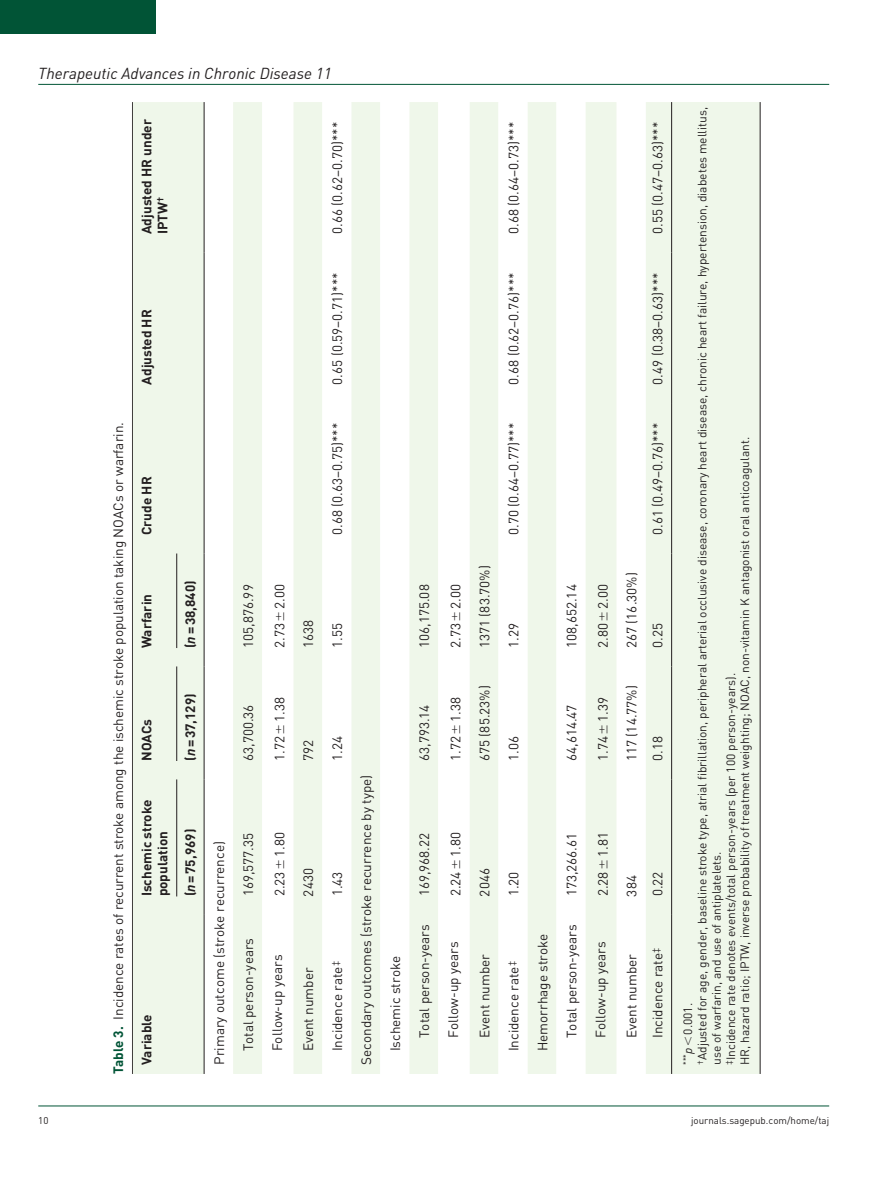
<style>
.page{position:relative;width:893px;height:1191px;background:#fff}
.page>*{position:absolute;margin:0;border:0;box-sizing:border-box;transform-origin:0 0}
.t1{font:italic 15.75px "DIN";color:#231f20}
.t2{font:13.5px/29px "DIN";color:#231f20}
.t3{font:700 13.5px/15.8px "DIN";color:#231f20}
.t4{font:12px/14.2px "DIN";color:#231f20}
.t5{font:9.75px "DIN";color:#231f20}
.s1{font-weight:700;color:#015436}
.s2{font-weight:700}
.s3{font-style:italic}
</style>
<div class="page">
<hr style="left:38px;top:84px;width:791px;height:1px;background:#015436">
<hr style="left:38px;top:1105px;width:791px;height:1px;background:#015436">
<div style="left:0;top:0;width:155px;height:34px;background:#015436"></div>
<div style="left:671px;top:102px;width:89px;height:972px;background:#eff7ea"></div>
<hr style="left:132px;top:102px;width:1px;height:972px;background:#231f20">
<hr style="left:760px;top:102px;width:1px;height:972px;background:#231f20">
<div style="left:133px;top:102px;width:538px;height:972px;background:#eff7ea"></div>
<svg style="left:205px;top:102px;width:441px;height:972px"></svg>
<hr style="left:204px;top:779px;width:1px;height:136px;background:#231f20">
<hr style="left:204px;top:666px;width:1px;height:113px;background:#231f20">
<hr style="left:204px;top:553px;width:1px;height:113px;background:#231f20">
<hr style="left:204px;top:403px;width:1px;height:150px;background:#231f20">
<hr style="left:204px;top:252px;width:1px;height:151px;background:#231f20">
<hr style="left:204px;top:102px;width:1px;height:150px;background:#231f20">
<hr style="left:671px;top:915px;width:1px;height:159px;background:#231f20">
<hr style="left:671px;top:779px;width:1px;height:136px;background:#231f20">
<hr style="left:671px;top:666px;width:1px;height:113px;background:#231f20">
<hr style="left:671px;top:553px;width:1px;height:113px;background:#231f20">
<hr style="left:671px;top:403px;width:1px;height:150px;background:#231f20">
<hr style="left:671px;top:252px;width:1px;height:151px;background:#231f20">
<hr style="left:671px;top:102px;width:1px;height:150px;background:#231f20">
<hr style="left:204px;top:915px;width:1px;height:159px;background:#231f20">
<hr style="left:176px;top:779px;width:1px;height:117px;background:#231f20">
<hr style="left:176px;top:666px;width:1px;height:95px;background:#231f20">
<hr style="left:176px;top:553px;width:1px;height:95px;background:#231f20">
<svg style="left:276px;top:860px;width:8px;height:8px"></svg>
<svg style="left:276px;top:725px;width:8px;height:8px"></svg>
<svg style="left:276px;top:612px;width:8px;height:8px"></svg>
<svg style="left:452px;top:860px;width:8px;height:8px"></svg>
<svg style="left:452px;top:725px;width:8px;height:8px"></svg>
<svg style="left:452px;top:612px;width:8px;height:8px"></svg>
<svg style="left:599px;top:860px;width:8px;height:8px"></svg>
<svg style="left:599px;top:725px;width:8px;height:8px"></svg>
<svg style="left:599px;top:612px;width:8px;height:8px"></svg>
<p class="t1" style="left:38px;top:63px;width:295px">Therapeutic Advances in Chronic Disease 11</p>
<p class="t3" style="left:138px;top:234px;width:116px;rotate:-90deg">Adjusted HR under<br>IPTW<sup>†</sup></p>
<p class="t3" style="left:138px;top:384px;width:77px;rotate:-90deg">Adjusted HR</p>
<p class="t2" style="left:104px;top:1065px;width:644px;line-height:28.5px;text-indent:-9px;rotate:-90deg"><span class="s1">Table 3.</span> Incidence rates of recurrent stroke among the ischemic stroke population taking NOACs or warfarin.<br><span class="s2">Variable</span></p>
<p class="t3" style="left:138px;top:535px;width:60px;rotate:-90deg">Crude HR</p>
<p class="t3" style="left:138px;top:648px;width:55px;rotate:-90deg">Warfarin</p>
<p class="t3" style="left:138px;top:761px;width:43px;rotate:-90deg">NOACs</p>
<p class="t3" style="left:138px;top:896px;width:98px;rotate:-90deg">Ischemic stroke population</p>
<p class="t3" style="left:182px;top:648px;width:69px;rotate:-90deg">(<span class="s3">n</span>=38,840)</p>
<p class="t3" style="left:182px;top:761px;width:69px;rotate:-90deg">(<span class="s3">n</span>=37,129)</p>
<p class="t3" style="left:182px;top:896px;width:69px;rotate:-90deg">(<span class="s3">n</span>=75,969)</p>
<p class="t2" style="left:233px;top:648px;width:65px;rotate:-90deg">105,876.99</p>
<p class="t2" style="left:233px;top:761px;width:58px;rotate:-90deg">63,700.36</p>
<p class="t2" style="left:233px;top:896px;width:65px;rotate:-90deg">169,577.35</p>
<p class="t2" style="left:204px;top:1051px;width:212px;text-indent:-14px;rotate:-90deg">Primary outcome (stroke recurrence)<br>Total person-years</p>
<p class="t2" style="left:265px;top:648px;width:66px;rotate:-90deg">2.73 2.00</p>
<p class="t2" style="left:265px;top:761px;width:66px;rotate:-90deg">1.72 1.38</p>
<p class="t2" style="left:265px;top:896px;width:66px;rotate:-90deg">2.23 1.80</p>
<p class="t2" style="left:262px;top:1051px;width:98px;rotate:-90deg">Follow-up years</p>
<p class="t2" style="left:323px;top:234px;width:114px;rotate:-90deg">0.66 (0.62–0.70)***</p>
<p class="t2" style="left:323px;top:384px;width:114px;rotate:-90deg">0.65 (0.59–0.71)***</p>
<p class="t2" style="left:323px;top:535px;width:114px;rotate:-90deg">0.68 (0.63–0.75)***</p>
<p class="t2" style="left:294px;top:648px;width:30px;rotate:-90deg">1638</p>
<p class="t2" style="left:323px;top:648px;width:26px;rotate:-90deg">1.55</p>
<p class="t2" style="left:294px;top:761px;width:23px;rotate:-90deg">792</p>
<p class="t2" style="left:323px;top:761px;width:26px;rotate:-90deg">1.24</p>
<p class="t2" style="left:294px;top:896px;width:30px;rotate:-90deg">2430</p>
<p class="t2" style="left:323px;top:896px;width:26px;rotate:-90deg">1.43</p>
<p class="t2" style="left:294px;top:1051px;width:85px;rotate:-90deg">Event number</p>
<p class="t2" style="left:323px;top:1051px;width:92px;rotate:-90deg">Incidence rate<sup>‡</sup></p>
<p class="t2" style="left:352px;top:1065px;width:291px;rotate:-90deg">Secondary outcomes (stroke recurrence by type)</p>
<p class="t2" style="left:381px;top:1051px;width:97px;rotate:-90deg">Ischemic stroke</p>
<p class="t2" style="left:410px;top:648px;width:65px;rotate:-90deg">106,175.08</p>
<p class="t2" style="left:410px;top:761px;width:58px;rotate:-90deg">63,793.14</p>
<p class="t2" style="left:441px;top:648px;width:66px;rotate:-90deg">2.73 2.00</p>
<p class="t2" style="left:441px;top:761px;width:66px;rotate:-90deg">1.72 1.38</p>
<p class="t2" style="left:470px;top:648px;width:84px;rotate:-90deg">1371 (83.70%)</p>
<p class="t2" style="left:470px;top:761px;width:77px;rotate:-90deg">675 (85.23%)</p>
<p class="t2" style="left:499px;top:234px;width:114px;rotate:-90deg">0.68 (0.64–0.73)***</p>
<p class="t2" style="left:499px;top:384px;width:114px;rotate:-90deg">0.68 (0.62–0.76)***</p>
<p class="t2" style="left:499px;top:535px;width:114px;rotate:-90deg">0.70 (0.64–0.77)***</p>
<p class="t2" style="left:499px;top:648px;width:26px;rotate:-90deg">1.29</p>
<p class="t2" style="left:499px;top:761px;width:26px;rotate:-90deg">1.06</p>
<p class="t2" style="left:557px;top:648px;width:65px;rotate:-90deg">108,652.14</p>
<p class="t2" style="left:557px;top:761px;width:58px;rotate:-90deg">64,614.47</p>
<p class="t2" style="left:588px;top:648px;width:66px;rotate:-90deg">2.80 2.00</p>
<p class="t2" style="left:588px;top:761px;width:66px;rotate:-90deg">1.74 1.39</p>
<p class="t2" style="left:643px;top:234px;width:114px;rotate:-90deg">0.55 (0.47–0.63)***</p>
<p class="t2" style="left:643px;top:384px;width:114px;rotate:-90deg">0.49 (0.38–0.63)***</p>
<p class="t2" style="left:643px;top:535px;width:114px;rotate:-90deg">0.61 (0.49–0.76)***</p>
<p class="t2" style="left:617px;top:648px;width:77px;rotate:-90deg">267 (16.30%)</p>
<p class="t2" style="left:643px;top:648px;width:26px;rotate:-90deg">0.25</p>
<p class="t2" style="left:617px;top:761px;width:77px;rotate:-90deg">117 (14.77%)</p>
<p class="t2" style="left:643px;top:761px;width:26px;rotate:-90deg">0.18</p>
<p class="t2" style="left:410px;top:896px;width:65px;rotate:-90deg">169,968.22</p>
<p class="t2" style="left:410px;top:1038px;width:115px;rotate:-90deg">Total person-years</p>
<p class="t2" style="left:441px;top:896px;width:66px;rotate:-90deg">2.24 1.80</p>
<p class="t2" style="left:439px;top:1038px;width:98px;rotate:-90deg">Follow-up years</p>
<p class="t2" style="left:470px;top:896px;width:30px;rotate:-90deg">2046</p>
<p class="t2" style="left:470px;top:1038px;width:85px;rotate:-90deg">Event number</p>
<p class="t2" style="left:499px;top:896px;width:26px;rotate:-90deg">1.20</p>
<p class="t2" style="left:499px;top:1051px;width:92px;rotate:-90deg">Incidence rate<sup>‡</sup></p>
<p class="t2" style="left:557px;top:896px;width:65px;rotate:-90deg">173,266.61</p>
<p class="t2" style="left:528px;top:1038px;width:115px;text-indent:-14px;rotate:-90deg">Hemorrhage stroke<br>Total person-years</p>
<p class="t2" style="left:588px;top:896px;width:66px;rotate:-90deg">2.28 1.81</p>
<p class="t2" style="left:586px;top:1038px;width:98px;rotate:-90deg">Follow-up years</p>
<p class="t2" style="left:617px;top:896px;width:23px;rotate:-90deg">384</p>
<p class="t2" style="left:643px;top:896px;width:26px;rotate:-90deg">0.22</p>
<p class="t2" style="left:617px;top:1038px;width:85px;rotate:-90deg">Event number</p>
<p class="t2" style="left:643px;top:1038px;width:92px;rotate:-90deg">Incidence rate<sup>‡</sup></p>
<p class="t4" style="left:681px;top:1065px;width:959px;rotate:-90deg"><sup>***</sup><span class="s3">p</span> 0.001.<br><sup>†</sup>Adjusted for age, gender, baseline stroke type, atrial fibrillation, peripheral arterial occlusive disease, coronary heart disease, chronic heart failure, hypertension, diabetes mellitus, use of warfarin, and use of antiplatelets.<br><sup>‡</sup>Incidence rate denotes events/total person-years (per 100 person-years).<br>HR, hazard ratio; IPTW, inverse probability of treatment weighting; NOAC, non-vitamin K antagonist oral anticoagulant.</p>
<p class="t5" style="left:38px;top:1114px;width:12px">10</p>
<p class="t5" style="left:691px;top:1114px;width:140px">journals.sagepub.com/home/taj</p>
</div>
